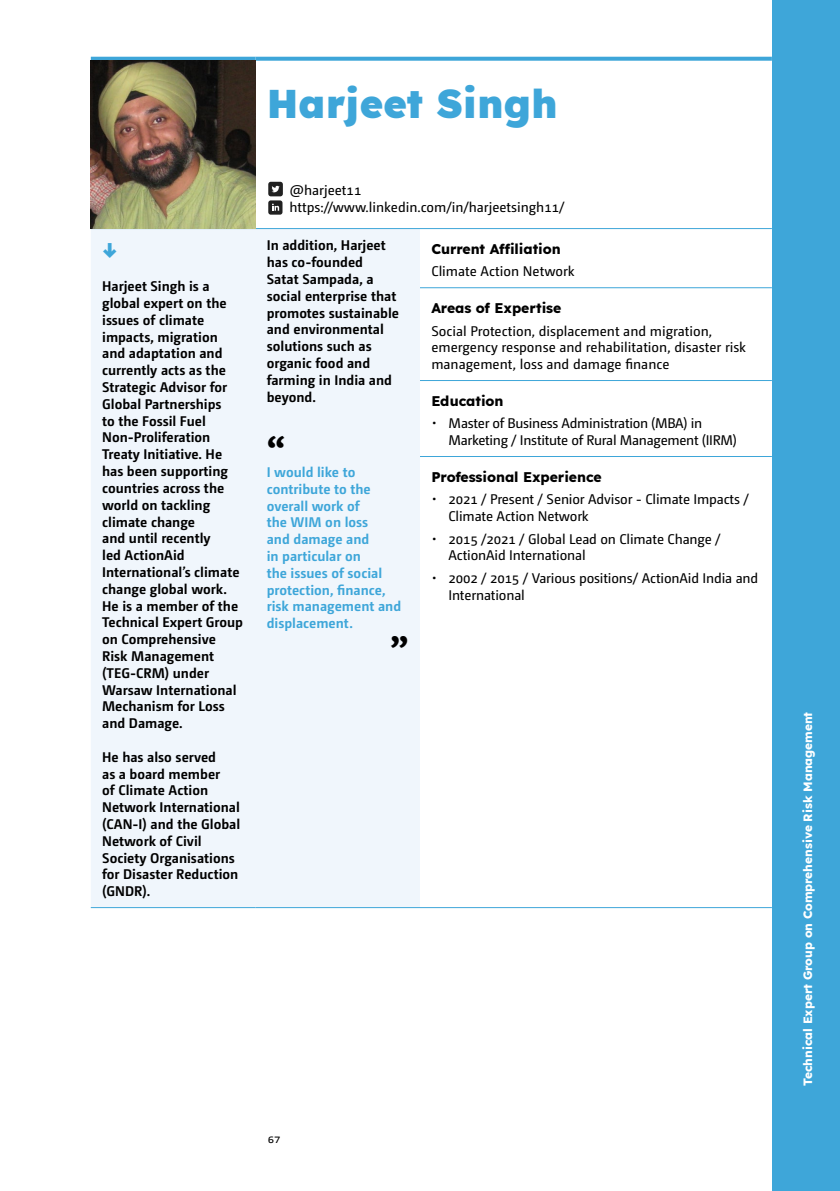
<style>
.page{position:relative;width:840px;height:1191px;background:#fff}
.page>*{position:absolute;margin:0;border:0;box-sizing:border-box;transform-origin:0 0}
.t1{font:800 40px "Lexend";color:#3ea6d9}
.t2{font:700 36px "Lexend";color:#000}
.t3{font:900 22px "Camingo Dos Pro";color:#3ea6d9}
.t4{font:700 14px/16.8px "Camingo Dos Pro";color:#000}
.t5{font:14px/16.8px "Camingo Dos Pro";letter-spacing:-.01em;color:#000}
.t6{font:700 14px/16.8px "Camingo Dos Pro";color:#3ea6d9}
.t7{font:700 14px "Lexend";letter-spacing:-.005em;color:#000}
.t8{font:700 12px "Lexend";letter-spacing:-.005em;color:#fff}
.t9{font:12px "Camingo Dos Pro";color:#000}
</style>
<div class="page">
<div style="left:771px;top:0;width:68px;height:1191px;background:#3ea6d9"></div>
<div style="left:91px;top:229px;width:329px;height:678px;background:#f0f6fc"></div>
<svg style="left:91px;top:57px;width:164px;height:4px"></svg>
<hr style="left:91px;top:228px;width:164px;height:1px;background:#3ea6d9">
<hr style="left:91px;top:907px;width:164px;height:1px;background:#3ea6d9">
<hr style="left:255px;top:907px;width:165px;height:1px;background:#3ea6d9">
<hr style="left:420px;top:287px;width:351px;height:1px;background:#3ea6d9">
<hr style="left:420px;top:380px;width:351px;height:1px;background:#3ea6d9">
<hr style="left:420px;top:456px;width:351px;height:1px;background:#3ea6d9">
<hr style="left:420px;top:907px;width:351px;height:1px;background:#3ea6d9">
<svg style="left:255px;top:57px;width:165px;height:4px"></svg>
<svg style="left:420px;top:57px;width:351px;height:4px"></svg>
<hr style="left:255px;top:228px;width:165px;height:1px;background:#3ea6d9">
<hr style="left:420px;top:228px;width:351px;height:1px;background:#3ea6d9">
<img style="left:91px;top:61px;width:164px;height:167px">
<div style="left:268px;top:200px;width:14px;height:15px;background:#212121;border-radius:3px"></div>
<svg style="left:272px;top:204px;width:7px;height:7px"></svg>
<div style="left:268px;top:182px;width:15px;height:14px;background:#212121;border-radius:3px"></div>
<svg style="left:271px;top:186px;width:8px;height:6px"></svg>
<h3 class="t3" style="left:102px;top:235px;width:17px">↓</h3>
<p class="t4" style="left:102px;top:278px;width:142px">Harjeet Singh is a global expert on the issues of climate impacts, migration and adaptation and currently acts as the<br>Strategic Advisor for<br>Global Partnerships<br>to the Fossil Fuel<br>Non-Proliferation<br>Treaty Initiative. He has been supporting countries across the world on tackling climate change<br>and until recently<br>led ActionAid<br>International’s climate change global work.<br>He is a member of the<br>Technical Expert Group on Comprehensive<br>Risk Management (TEG-CRM) under<br>Warsaw International<br>Mechanism for Loss and Damage.</p>
<p class="t4" style="left:102px;top:748px;width:139px">He has also served<br>as a board member<br>of Climate Action<br>Network International (CAN-I) and the Global<br>Network of Civil<br>Society Organisations for Disaster Reduction (GNDR).</p>
<h1 class="t1" style="left:266px;top:70px;width:292px">Harjeet Singh</h1>
<p class="t5" style="left:289px;top:182px;width:276px">@harjeet11 https://www.linkedin.com/in/harjeetsingh11/</p>
<p class="t4" style="left:266px;top:237px;width:134px">In addition, Harjeet has co-founded<br>Satat Sampada, a social enterprise that promotes sustainable and environmental solutions such as organic food and farming in India and beyond.</p>
<h2 class="t2" style="left:266px;top:421px;width:20px">“</h2>
<p class="t6" style="left:266px;top:463px;width:136px">I would like to contribute to the overall work of<br>the WIM on loss<br>and damage and<br>in particular on<br>the issues of social protection, finance, risk management and displacement.</p>
<h2 class="t2" style="left:390px;top:621px;width:20px">”</h2>
<p class="t7" style="left:431px;top:238px;width:131px">Current Affiliation</p>
<p class="t5" style="left:431px;top:263px;width:145px">Climate Action Network</p>
<p class="t7" style="left:431px;top:297px;width:131px">Areas of Expertise</p>
<p class="t5" style="left:431px;top:322px;width:316px">Social Protection, displacement and migration, emergency response and rehabilitation, disaster risk management, loss and damage finance</p>
<p class="t7" style="left:431px;top:389px;width:74px">Education</p>
<p class="t5" style="left:448px;top:415px;width:290px;text-indent:-17px">• Master of Business Administration (MBA) in<br>Marketing / Institute of Rural Management (IIRM)</p>
<p class="t7" style="left:431px;top:465px;width:172px">Professional Experience</p>
<p class="t5" style="left:448px;top:491px;width:302px;text-indent:-17px">• 2021 / Present / Senior Advisor - Climate Impacts /<br>Climate Action Network</p>
<p class="t5" style="left:448px;top:530px;width:274px;text-indent:-17px">• 2015 /2021 / Global Lead on Climate Change /<br>ActionAid International</p>
<p class="t5" style="left:448px;top:569px;width:311px;text-indent:-17px">• 2002 / 2015 / Various positions/ ActionAid India and<br>International</p>
<p class="t9" style="left:268px;top:1132px;width:14px">67</p>
<p class="t8" style="left:797px;top:1085px;width:375px;rotate:-90deg">Technical Expert Group on Comprehensive Risk Management</p>
</div>
